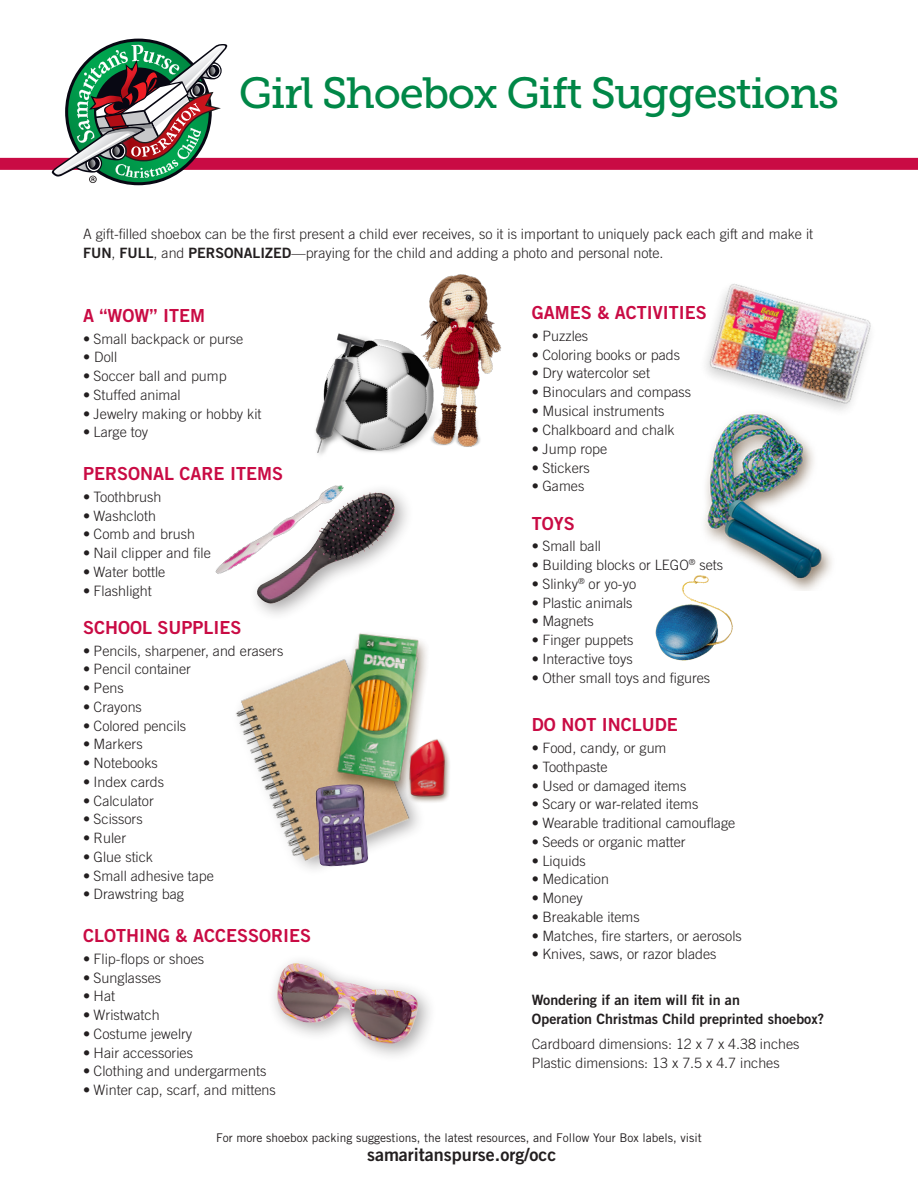
<style>
.page{position:relative;width:918px;height:1188px;background:#fff}
.page>*{position:absolute;margin:0;border:0;box-sizing:border-box;transform-origin:0 0}
.t1{font:43.5px "Museo Slab 500";letter-spacing:-.03em;color:#008747}
.t2{font:18px "Trade Gothic LT Std Bd 2";color:#c90b44}
.t3{font:18px "Trade Gothic LT Std Bd 2";color:#231f20}
.t4{font:300 14.4px "Trade Gothic LT Std";color:#231f20}
.t5{font:300 14.25px/18.8px "Trade Gothic LT Std";color:#231f20}
.t6{font:14.25px/18.8px "Trade Gothic LT Std Bd 2";color:#231f20}
.t7{font:12px "Trade Gothic LT Std";color:#231f20}
.s1{font-family:"Trade Gothic LT Std Bd 2";font-weight:400}
.s2{font-size:14.4px}
</style>
<div class="page">
<div style="left:267px;top:953px;width:171px;height:110px;background:#231f20;opacity:.4"></div>
<img style="left:277px;top:963px;width:142px;height:81px">
<div style="left:0;top:158px;width:918px;height:12px;background:#c90b44"></div>
<svg style="left:52px;top:44px;width:175px;height:139px"></svg>
<img style="left:706px;top:283px;width:165px;height:126px">
<img style="left:236px;top:664px;width:182px;height:205px">
<img style="left:329px;top:633px;width:98px;height:166px">
<img style="left:405px;top:735px;width:45px;height:74px">
<img style="left:315px;top:784px;width:55px;height:83px">
<img style="left:655px;top:583px;width:78px;height:78px">
<img style="left:685px;top:409px;width:159px;height:181px">
<div style="left:248px;top:483px;width:166px;height:139px;background:#231f20;opacity:.4"></div>
<img style="left:354px;top:492px;width:19px;height:112px">
<img style="left:215px;top:483px;width:139px;height:128px">
<img style="left:429px;top:274px;width:72px;height:173px">
<img style="left:315px;top:315px;width:139px;height:140px">
<p class="t1" style="left:239px;top:68px;width:602px">Girl Shoebox Gift Suggestions</p>
<p class="t5" style="left:83px;top:224px;width:732px">A gift-filled shoebox can be the first present a child ever receives, so it is important to uniquely pack each gift and make it<br><span class="s1">FUN</span>, <span class="s1">FULL</span>, and <span class="s1">PERSONALIZED</span>—praying for the child and adding a photo and personal note.</p>
<p class="t2" style="left:83px;top:304px;width:123px">A “WOW” ITEM</p>
<p class="t5" style="left:83px;top:329px;width:162px">• Small backpack or purse</p>
<p class="t5" style="left:83px;top:348px;width:36px">• Doll</p>
<p class="t5" style="left:83px;top:366px;width:145px">• Soccer ball and pump</p>
<p class="t5" style="left:83px;top:385px;width:99px">• Stuffed animal</p>
<p class="t5" style="left:83px;top:404px;width:180px">• Jewelry making or hobby kit</p>
<p class="t5" style="left:83px;top:423px;width:67px">• Large toy</p>
<p class="t2" style="left:83px;top:462px;width:201px">PERSONAL CARE ITEMS</p>
<p class="t4" style="left:83px;top:488px;width:80px">• Toothbrush</p>
<p class="t5" style="left:83px;top:506px;width:74px">• Washcloth</p>
<p class="t5" style="left:83px;top:525px;width:113px">• Comb and brush</p>
<p class="t5" style="left:83px;top:543px;width:129px">• Nail clipper and file</p>
<p class="t5" style="left:83px;top:562px;width:84px">• Water bottle</p>
<p class="t4" style="left:83px;top:582px;width:70px">• Flashlight</p>
<p class="t2" style="left:83px;top:616px;width:160px">SCHOOL SUPPLIES</p>
<p class="t5" style="left:83px;top:641px;width:202px"><span class="s2">•</span> Pencils, sharpener, and erasers</p>
<p class="t5" style="left:83px;top:660px;width:109px">• Pencil container</p>
<p class="t5" style="left:83px;top:678px;width:42px">• Pens</p>
<p class="t5" style="left:83px;top:697px;width:60px">• Crayons</p>
<p class="t5" style="left:83px;top:716px;width:105px">• Colored pencils</p>
<p class="t5" style="left:83px;top:735px;width:61px">• Markers</p>
<p class="t5" style="left:83px;top:753px;width:76px">• Notebooks</p>
<p class="t5" style="left:83px;top:772px;width:82px">• Index cards</p>
<p class="t5" style="left:83px;top:791px;width:72px">• Calculator</p>
<p class="t5" style="left:83px;top:810px;width:61px">• Scissors</p>
<p class="t5" style="left:83px;top:828px;width:44px">• Ruler</p>
<p class="t5" style="left:83px;top:847px;width:71px">• Glue stick</p>
<p class="t5" style="left:83px;top:866px;width:132px">• Small adhesive tape</p>
<p class="t5" style="left:83px;top:885px;width:102px">• Drawstring bag</p>
<p class="t2" style="left:83px;top:924px;width:229px">CLOTHING &amp; ACCESSORIES</p>
<p class="t4" style="left:83px;top:950px;width:123px">• Flip-flops or shoes</p>
<p class="t4" style="left:83px;top:969px;width:80px">• Sunglasses</p>
<p class="t4" style="left:83px;top:988px;width:33px">• Hat</p>
<p class="t4" style="left:83px;top:1006px;width:78px">• Wristwatch</p>
<p class="t4" style="left:83px;top:1025px;width:111px">• Costume jewelry</p>
<p class="t4" style="left:83px;top:1044px;width:111px">• Hair accessories</p>
<p class="t4" style="left:83px;top:1063px;width:185px">• Clothing and undergarments</p>
<p class="t4" style="left:83px;top:1081px;width:194px">• Winter cap, scarf, and mittens</p>
<p class="t2" style="left:532px;top:301px;width:176px">GAMES &amp; ACTIVITIES</p>
<p class="t5" style="left:532px;top:326px;width:58px">• Puzzles</p>
<p class="t5" style="left:532px;top:345px;width:150px">• Coloring books or pads</p>
<p class="t5" style="left:532px;top:364px;width:120px">• Dry watercolor set</p>
<p class="t5" style="left:532px;top:383px;width:161px">• Binoculars and compass</p>
<p class="t5" style="left:532px;top:401px;width:134px">• Musical instruments</p>
<p class="t5" style="left:532px;top:420px;width:144px">• Chalkboard and chalk</p>
<p class="t5" style="left:532px;top:439px;width:77px">• Jump rope</p>
<p class="t5" style="left:532px;top:458px;width:59px">• Stickers</p>
<p class="t5" style="left:532px;top:477px;width:54px">• Games</p>
<p class="t2" style="left:532px;top:512px;width:45px">TOYS</p>
<p class="t5" style="left:532px;top:537px;width:71px">• Small ball</p>
<p class="t5" style="left:532px;top:555px;width:193px">• Building blocks or LEGO<sup>®</sup> sets</p>
<p class="t5" style="left:532px;top:574px;width:106px">• Slinky<sup>®</sup> or yo-yo</p>
<p class="t5" style="left:532px;top:593px;width:102px">• Plastic animals</p>
<p class="t5" style="left:532px;top:612px;width:63px">• Magnets</p>
<p class="t5" style="left:532px;top:630px;width:103px">• Finger puppets</p>
<p class="t5" style="left:532px;top:649px;width:102px">• Interactive toys</p>
<p class="t5" style="left:532px;top:668px;width:180px">• Other small toys and figures</p>
<p class="t2" style="left:532px;top:714px;width:147px">DO NOT INCLUDE</p>
<p class="t5" style="left:532px;top:739px;width:136px">• Food, candy, or gum</p>
<p class="t5" style="left:532px;top:757px;width:77px">• Toothpaste</p>
<p class="t5" style="left:532px;top:776px;width:156px">• Used or damaged items</p>
<p class="t5" style="left:532px;top:795px;width:168px">• Scary or war-related items</p>
<p class="t5" style="left:532px;top:814px;width:205px">• Wearable traditional camouflage</p>
<p class="t5" style="left:532px;top:832px;width:155px">• Seeds or organic matter</p>
<p class="t5" style="left:532px;top:851px;width:56px">• Liquids</p>
<p class="t5" style="left:532px;top:870px;width:79px">• Medication</p>
<p class="t5" style="left:532px;top:889px;width:52px">• Money</p>
<p class="t5" style="left:532px;top:907px;width:109px">• Breakable items</p>
<p class="t5" style="left:532px;top:926px;width:211px">• Matches, fire starters, or aerosols</p>
<p class="t5" style="left:532px;top:945px;width:186px">• Knives, saws, or razor blades</p>
<p class="t6" style="left:532px;top:990px;width:294px">Wondering if an item will fit in an<br>Operation Christmas Child preprinted shoebox?</p>
<p class="t5" style="left:532px;top:1035px;width:269px">Cardboard dimensions: 12 x 7 x 4.38 inches<br>Plastic dimensions: 13 x 7.5 x 4.7 inches</p>
<p class="t7" style="left:216px;top:1130px;width:487px">For more shoebox packing suggestions, the latest resources, and Follow Your Box labels, visit</p>
<p class="t3" style="left:367px;top:1143px;width:191px">samaritanspurse.org/occ</p>
</div>
